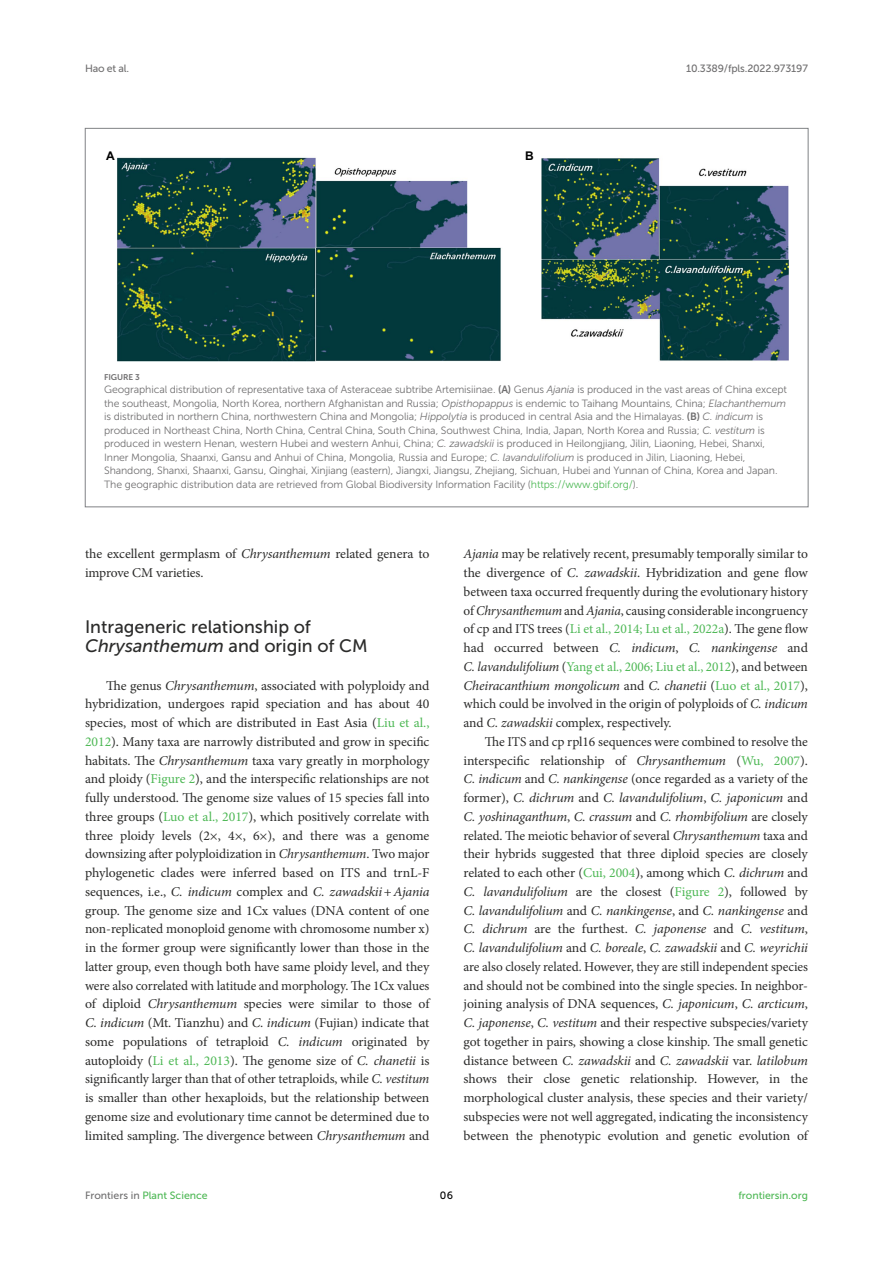
<style>
.page{position:relative;width:893px;height:1263px;background:#fff}
.page>*{position:absolute;margin:0;border:0;box-sizing:border-box;transform-origin:0 0}
.HEAD_2{font:18px/18.8px "Museo Sans 500";color:#2b2b2a}
.TEXT_FLUSH{font:13.5px/18.8px "Minion Pro";letter-spacing:-.005em;color:#2b2b2a;text-align:justify}
.TEXT{font:13.5px/18.8px "Minion Pro";letter-spacing:-.01em;color:#2b2b2a}
.t1{font:700 12px "Arial";color:#000}
.FIG_LEG{font:10.5px/13.5px "Museo Sans 300";letter-spacing:-.01em;color:#706f70}
.t2{font:10.5px "Museo Sans 500";color:#4eb855}
.t3{font:10.5px "Museo Sans 500";letter-spacing:-.015em;color:#706f70}
.t4{font:10.5px "Museo Sans 500";color:#000}
.FIG_HD{font:8.25px "Museo Sans 700";letter-spacing:-.01em;color:#706f70}
.s1{font-family:"Museo Sans 700"}
.s2{font-style:italic}
.s3{color:#4eb855}
.s4{color:#706f70}
</style>
<div class="page">
<img style="left:117px;top:157px;width:672px;height:204px">
<p class="t3" style="left:85px;top:63px;width:46px">Hao et al.</p>
<p class="t3" style="left:686px;top:63px;width:123px">10.3389/fpls.2022.973197</p>
<p class="t1" style="left:106px;top:147px;width:10px">A</p>
<p class="t1" style="left:525px;top:147px;width:10px">B</p>
<p class="FIG_HD" style="left:104px;top:372px;width:37px">FIGURE 3</p>
<p class="FIG_LEG" style="left:104px;top:383px;width:684px">Geographical distribution of representative taxa of Asteraceae subtribe Artemisiinae. <span class="s1">(A)</span> Genus <span class="s2">Ajania</span> is produced in the vast areas of China except the southeast, Mongolia, North Korea, northern Afghanistan and Russia; <span class="s2">Opisthopappus</span> is endemic to Taihang Mountains, China; <span class="s2">Elachanthemum </span>is distributed in northern China, northwestern China and Mongolia; <span class="s2">Hippolytia</span> is produced in central Asia and the Himalayas. <span class="s1">(B)</span> <span class="s2">C. indicum</span> is produced in Northeast China, North China, Central China, South China, Southwest China, India, Japan, North Korea and Russia; <span class="s2">C. vestitum</span> is produced in western Henan, western Hubei and western Anhui, China; <span class="s2">C. zawadskii</span> is produced in Heilongjiang, Jilin, Liaoning, Hebei, Shanxi, Inner Mongolia, Shaanxi, Gansu and Anhui of China, Mongolia, Russia and Europe; <span class="s2">C. lavandulifolium</span> is produced in Jilin, Liaoning, Hebei, Shandong, Shanxi, Shaanxi, Gansu, Qinghai, Xinjiang (eastern), Jiangxi, Jiangsu, Zhejiang, Sichuan, Hubei and Yunnan of China, Korea and Japan.<br>The geographic distribution data are retrieved from Global Biodiversity Information Facility (<span class="s3">https://www.gbif.org/</span>).</p>
<p class="TEXT" style="left:85px;top:545px;width:346px">the excellent germplasm of <span class="s2">Chrysanthemum</span> related genera to improve CM varieties.</p>
<p class="HEAD_2" style="left:85px;top:618px;width:284px">Intrageneric relationship of<br><span class="s2">Chrysanthemum</span> and origin of CM</p>
<p class="TEXT_FLUSH" style="left:85px;top:676px;width:346px;text-indent:21px">The genus <span class="s2">Chrysanthemum</span>, associated with polyploidy and hybridization, undergoes rapid speciation and has about 40 species, most of which are distributed in East Asia (<span class="s3">Liu et al., 2012</span>). Many taxa are narrowly distributed and grow in specific habitats. The <span class="s2">Chrysanthemum</span> taxa vary greatly in morphology and ploidy (<span class="s3">Figure 2</span>), and the interspecific relationships are not fully understood. The genome size values of 15 species fall into three groups (<span class="s3">Luo et al., 2017</span>), which positively correlate with three ploidy levels (2×, 4×, 6×), and there was a genome downsizing after polyploidization in <span class="s2">Chrysanthemum</span>. Two major phylogenetic clades were inferred based on ITS and trnL-F sequences, i.e., <span class="s2">C. indicum</span> complex and <span class="s2">C. zawadskii</span>+<span class="s2">Ajania </span>group. The genome size and 1Cx values (DNA content of one non-replicated monoploid genome with chromosome number x) in the former group were significantly lower than those in the latter group, even though both have same ploidy level, and they were also correlated with latitude and morphology. The 1Cx values of diploid <span class="s2">Chrysanthemum</span> species were similar to those of <span class="s2">C. indicum</span> (Mt. Tianzhu) and <span class="s2">C. indicum</span> (Fujian) indicate that some populations of tetraploid <span class="s2">C. indicum</span> originated by autoploidy (<span class="s3">Li et al., 2013</span>). The genome size of <span class="s2">C. chanetii</span> is significantly larger than that of other tetraploids, while <span class="s2">C. vestitum </span>is smaller than other hexaploids, but the relationship between genome size and evolutionary time cannot be determined due to limited sampling. The divergence between <span class="s2">Chrysanthemum</span> and</p>
<p class="TEXT_FLUSH" style="left:463px;top:545px;width:346px"><span class="s2">Ajania</span> may be relatively recent, presumably temporally similar to the divergence of <span class="s2">C. zawadskii</span>. Hybridization and gene flow between taxa occurred frequently during the evolutionary history of <span class="s2">Chrysanthemum</span> and <span class="s2">Ajania</span>, causing considerable incongruency of cp and ITS trees (<span class="s3">Li et al., 2014; Lu et al., 2022a</span>). The gene flow had occurred between <span class="s2">C. indicum</span>, <span class="s2">C. nankingense</span> and <span class="s2">C. lavandulifolium</span> (<span class="s3">Yang et al., 2006; Liu et al., 2012</span>), and between <span class="s2">Cheiracanthium mongolicum</span> and <span class="s2">C. chanetii</span> (<span class="s3">Luo et al., 2017</span>), which could be involved in the origin of polyploids of <span class="s2">C. indicum </span>and <span class="s2">C. zawadskii</span> complex, respectively.</p>
<p class="TEXT" style="left:463px;top:732px;width:346px;text-align:justify;text-indent:21px">The ITS and cp rpl16 sequences were combined to resolve the interspecific relationship of <span class="s2">Chrysanthemum</span> (<span class="s3">Wu, 2007</span>).<br><span class="s2">C. indicum</span> and <span class="s2">C. nankingense</span> (once regarded as a variety of the former), <span class="s2">C. dichrum</span> and <span class="s2">C. lavandulifolium</span>, <span class="s2">C. japonicum</span> and <span class="s2">C. yoshinaganthum</span>, <span class="s2">C. crassum</span> and <span class="s2">C. rhombifolium</span> are closely related. The meiotic behavior of several <span class="s2">Chrysanthemum</span> taxa and their hybrids suggested that three diploid species are closely related to each other (<span class="s3">Cui, 2004</span>), among which <span class="s2">C. dichrum</span> and <span class="s2">C. lavandulifolium</span> are the closest (<span class="s3">Figure 2</span>), followed by <span class="s2">C. lavandulifolium</span> and <span class="s2">C. nankingense</span>, and <span class="s2">C. nankingense</span> and <span class="s2">C. dichrum</span> are the furthest. <span class="s2">C. japonense</span> and <span class="s2">C. vestitum</span>, <span class="s2">C. lavandulifolium</span> and <span class="s2">C. boreale</span>, <span class="s2">C. zawadskii</span> and <span class="s2">C. weyrichii </span>are also closely related. However, they are still independent species and should not be combined into the single species. In neighbor&shy;joining analysis of DNA sequences, <span class="s2">C. japonicum</span>, <span class="s2">C. arcticum</span>, <span class="s2">C. japonense</span>, <span class="s2">C. vestitum</span> and their respective subspecies/variety got together in pairs, showing a close kinship. The small genetic distance between <span class="s2">C. zawadskii</span> and <span class="s2">C. zawadskii</span> var. <span class="s2">latilobum </span>shows their close genetic relationship. However, in the morphological cluster analysis, these species and their variety/ subspecies were not well aggregated, indicating the inconsistency between the phenotypic evolution and genetic evolution of</p>
<p class="t2" style="left:85px;top:1190px;width:124px"><span class="s4">Frontiers in</span> Plant Science</p>
<p class="t4" style="left:440px;top:1190px;width:15px">06</p>
<p class="t2" style="left:738px;top:1190px;width:71px">frontiersin.org</p>
</div>
